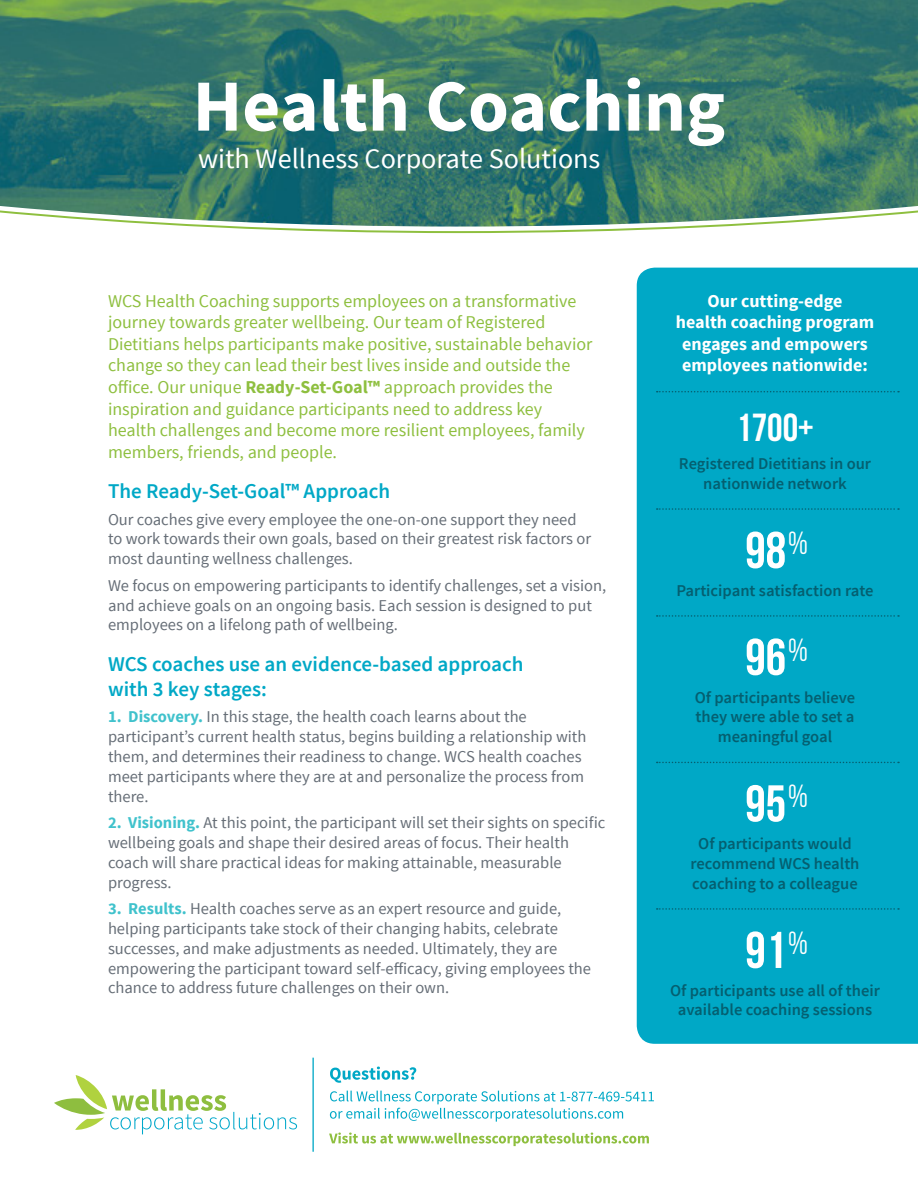
<style>
.page{position:relative;width:918px;height:1188px;background:#fff}
.page>*{position:absolute;margin:0;border:0;box-sizing:border-box;transform-origin:0 0}
.t1{font:700 73.5px "Source Sans Pro";color:#fff}
.t2{font:700 51.6px/106.9px "Bebas Neue";color:#fff}
.t3{font:700 39.15px "Bebas Neue";color:#fff}
.t4{font:28.2px "Source Sans Pro";color:#fff}
.t5{font:600 21px/25.2px "Source Sans Pro";color:#00a8c6}
.t6{font:18px/21.6px "Source Sans Pro";color:#8ebf3f}
.t7{font:700 18px/21.6px "Source Sans Pro";color:#fff;text-align:center}
.t8{font:16.5px/19.8px "Source Sans Pro";color:#666e77}
.t9{font:600 16.5px/19.8px "Source Sans Pro";color:#055f70;text-align:center}
.s1{font-weight:700}
.s2{font-weight:700;color:#40c2cc}
</style>
<div class="page">
<img style="left:0;top:0;width:918px;height:209px">
<svg style="left:0;top:209px;width:918px;height:24px"></svg>
<div style="left:637px;top:268px;width:281px;height:776px;background:#00a8c6"></div>
<svg style="left:54px;top:1075px;width:243px;height:59px"></svg>
<hr style="left:312px;top:1058px;width:2px;height:94px;background:#00a8c6">
<svg style="left:329px;top:1133px;width:320px;height:13px"></svg>
<svg style="left:330px;top:1091px;width:324px;height:31px"></svg>
<svg style="left:330px;top:1067px;width:86px;height:16px"></svg>
<svg style="left:657px;top:508px;width:242px;height:2px"></svg>
<svg style="left:657px;top:615px;width:242px;height:2px"></svg>
<svg style="left:657px;top:762px;width:242px;height:1px"></svg>
<svg style="left:657px;top:908px;width:242px;height:2px"></svg>
<svg style="left:657px;top:391px;width:242px;height:1px"></svg>
<h1 class="t1" style="left:193px;top:59px;width:534px">Health Coaching</h1>
<h3 class="t4" style="left:198px;top:142px;width:404px">with Wellness Corporate Solutions</h3>
<p class="t6" style="left:108px;top:290px;width:486px">WCS Health Coaching supports employees on a transformative journey towards greater wellbeing. Our team of Registered Dietitians helps participants make positive, sustainable behavior change so they can lead their best lives inside and outside the office. Our unique <span class="s1">Ready-Set-Goal™</span> approach provides the inspiration and guidance participants need to address key health challenges and become more resilient employees, family members, friends, and people.</p>
<p class="t5" style="left:108px;top:479px;width:284px">The Ready-Set-Goal™ Approach</p>
<p class="t8" style="left:108px;top:510px;width:485px">Our coaches give every employee the one-on-one support they need to work towards their own goals, based on their greatest risk factors or most daunting wellness challenges.</p>
<p class="t8" style="left:108px;top:576px;width:500px">We focus on empowering participants to identify challenges, set a vision, and achieve goals on an ongoing basis. Each session is designed to put employees on a lifelong path of wellbeing.</p>
<p class="t5" style="left:108px;top:652px;width:417px">WCS coaches use an evidence-based approach with 3 key stages:</p>
<p class="t8" style="left:108px;top:707px;width:480px"><span class="s2">1. Discovery.</span> In this stage, the health coach learns about the participant’s current health status, begins building a relationship with them, and determines their readiness to change. WCS health coaches meet participants where they are at and personalize the process from there.</p>
<p class="t8" style="left:108px;top:813px;width:499px"><span class="s2">2. Visioning.</span> At this point, the participant will set their sights on specific wellbeing goals and shape their desired areas of focus. Their health coach will share practical ideas for making attainable, measurable progress.</p>
<p class="t8" style="left:108px;top:899px;width:485px"><span class="s2">3. Results.</span> Health coaches serve as an expert resource and guide, helping participants take stock of their changing habits, celebrate successes, and make adjustments as needed. Ultimately, they are empowering the participant toward self-efficacy, giving employees the chance to address future challenges on their own.</p>
<p class="t7" style="left:676px;top:290px;width:200px">Our cutting-edge<br>health coaching program engages and empowers employees nationwide:</p>
<h3 class="t3" style="left:736px;top:406px;width:79px">1700+</h3>
<p class="t9" style="left:679px;top:454px;width:194px">Registered Dietitians in our nationwide network</p>
<h2 class="t2" style="left:745px;top:496px;width:64px">98<sup>%<br></sup>96<sup>%</sup></h2>
<p class="t9" style="left:676px;top:581px;width:199px">Participant satisfaction rate</p>
<p class="t9" style="left:695px;top:688px;width:162px">Of participants believe they were able to set a meaningful goal</p>
<h2 class="t2" style="left:745px;top:750px;width:64px">95<sup>%</sup></h2>
<p class="t9" style="left:691px;top:834px;width:170px">Of participants would recommend WCS health coaching to a colleague</p>
<h2 class="t2" style="left:745px;top:896px;width:64px">91<sup>%</sup></h2>
<p class="t9" style="left:670px;top:981px;width:211px">Of participants use all of their available coaching sessions</p>
</div>
